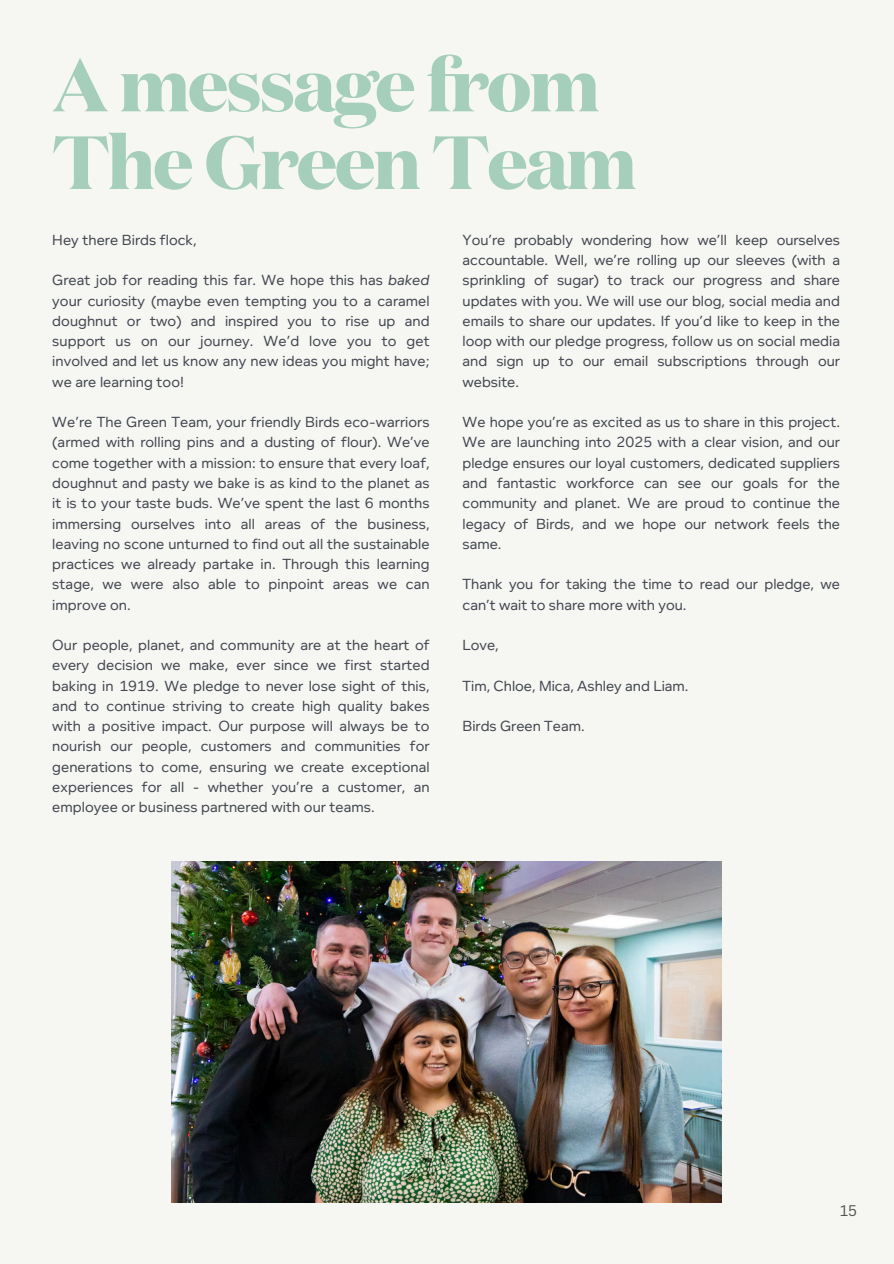
<style>
.page{position:relative;width:894px;height:1264px;background:#fff}
.page>*{position:absolute;margin:0;border:0;box-sizing:border-box;transform-origin:0 0}
.t1{font:700 75px/77.7px "Domaine Display";letter-spacing:-.025em;color:#a5cebb}
.t2{font:15px/20.2px "Foundry Context";color:#424750;text-align:justify}
.t3{font:15px "Canva Sans";color:#545454}
.s1{font-style:italic}
</style>
<div class="page">
<div style="left:0;top:0;width:893px;height:1263px;background:#f6f6f3"></div>
<img style="left:172px;top:861px;width:549px;height:341px">
<p class="t1" style="left:52px;top:44px;width:586px">A message from<br>The Green Team</p>
<p class="t2" style="left:52px;top:230px;width:146px">Hey there Birds flock,</p>
<p class="t2" style="left:52px;top:271px;width:379px">Great job for reading this far. We hope this has <span class="s1">baked </span>your curiosity (maybe even tempting you to a caramel doughnut or two) and inspired you to rise up and support us on our journey. We’d love you to get involved and let us know any new ideas you might have; we are learning too!</p>
<p class="t2" style="left:52px;top:412px;width:379px">We’re The Green Team, your friendly Birds eco-warriors (armed with rolling pins and a dusting of flour). We’ve come together with a mission: to ensure that every loaf, doughnut and pasty we bake is as kind to the planet as it is to your taste buds. We’ve spent the last 6 months immersing ourselves into all areas of the business, leaving no scone unturned to find out all the sustainable practices we already partake in. Through this learning stage, we were also able to pinpoint areas we can improve on.</p>
<p class="t2" style="left:52px;top:635px;width:379px">Our people, planet, and community are at the heart of every decision we make, ever since we first started baking in 1919. We pledge to never lose sight of this, and to continue striving to create high quality bakes with a positive impact. Our purpose will always be to nourish our people, customers and communities for generations to come, ensuring we create exceptional experiences for all - whether you’re a customer, an employee or business partnered with our teams.</p>
<p class="t2" style="left:462px;top:230px;width:379px">You’re probably wondering how we’ll keep ourselves accountable. Well, we’re rolling up our sleeves (with a sprinkling of sugar) to track our progress and share updates with you. We will use our blog, social media and emails to share our updates. If you’d like to keep in the loop with our pledge progress, follow us on social media and sign up to our email subscriptions through our website.</p>
<p class="t2" style="left:462px;top:412px;width:379px">We hope you’re as excited as us to share in this project.<br>We are launching into 2025 with a clear vision, and our pledge ensures our loyal customers, dedicated suppliers and fantastic workforce can see our goals for the community and planet. We are proud to continue the legacy of Birds, and we hope our network feels the same.</p>
<p class="t2" style="left:462px;top:574px;width:379px">Thank you for taking the time to read our pledge, we can’t wait to share more with you.</p>
<p class="t2" style="left:462px;top:635px;width:38px">Love,</p>
<p class="t2" style="left:462px;top:676px;width:227px">Tim, Chloe, Mica, Ashley and Liam.</p>
<p class="t2" style="left:462px;top:716px;width:124px">Birds Green Team.</p>
<h1 class="t3" style="left:839px;top:1199px;width:18px">15</h1>
</div>
